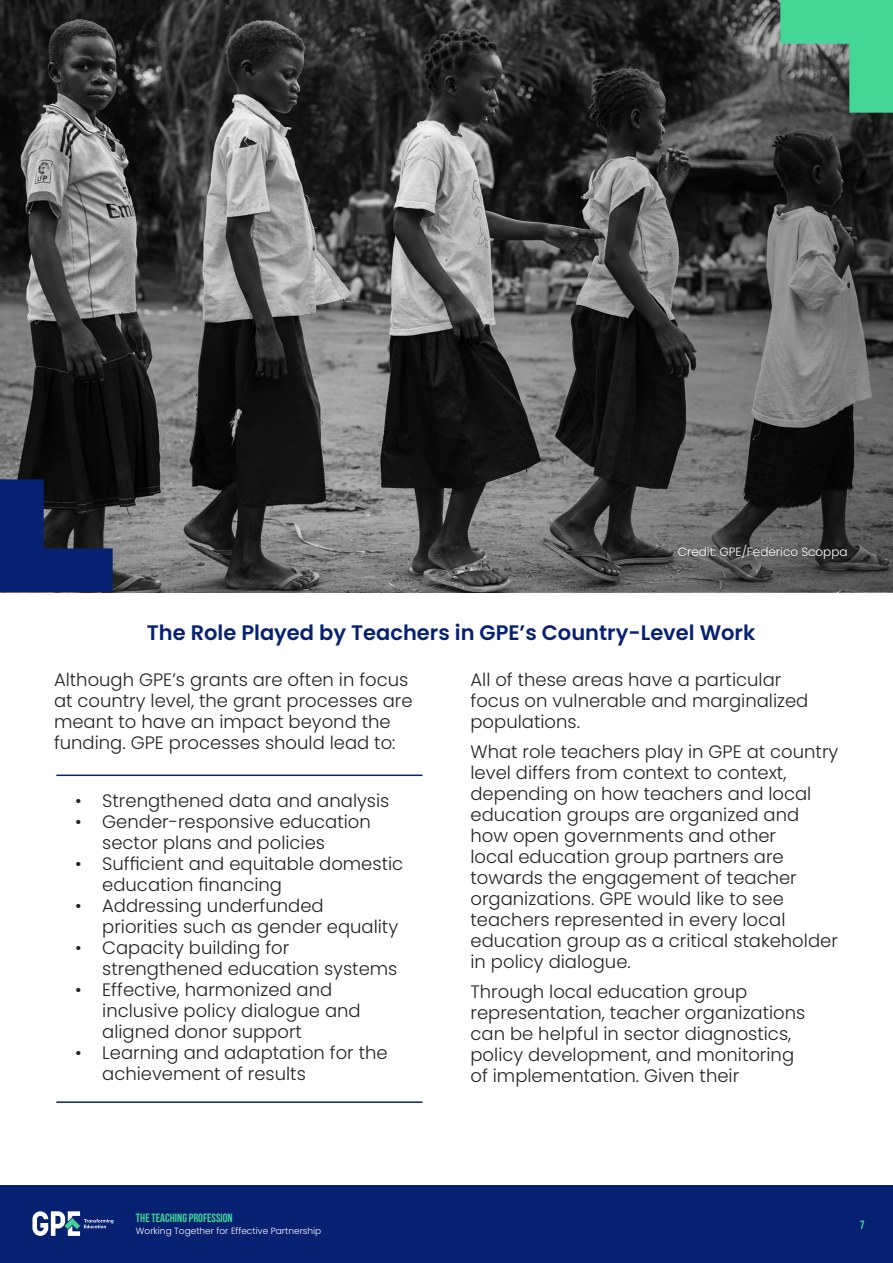
<style>
.page{position:relative;width:893px;height:1263px;background:#fff}
.page>*{position:absolute;margin:0;border:0;box-sizing:border-box;transform-origin:0 0}
.t1{font:600 21px "Poppins";color:#062172}
.t2{font:300 18px/21px "Poppins";color:#232323}
.t3{font:700 12px "Bebas Neue";color:#42d696}
.t4{font:300 12px "Poppins";color:#fff}
.t5{font:300 9px "Poppins";color:#fff}
</style>
<div class="page">
<svg style="left:0;top:0;width:430px;height:592px;background:#4e4e4e"></svg>
<svg style="left:430px;top:0;width:463px;height:592px;background:#474747"></svg>
<svg style="left:0;top:479px;width:113px;height:113px;background:#102053"></svg>
<svg style="left:780px;top:0;width:113px;height:113px;background:#4aa57e"></svg>
<hr style="left:56px;top:774px;width:366px;height:2px;background:#062172">
<hr style="left:56px;top:1101px;width:366px;height:2px;background:#062172">
<div style="left:0;top:1185px;width:893px;height:78px;background:#062172"></div>
<svg style="left:32px;top:1211px;width:81px;height:25px"></svg>
<p class="t4" style="left:678px;top:545px;width:171px">Credit: GPE/Federico Scoppa</p>
<p class="t1" style="left:147px;top:621px;width:610px">The Role Played by Teachers in GPE’s Country-Level Work</p>
<p class="t2" style="left:54px;top:669px;width:360px">Although GPE’s grants are often in focus at country level, the grant processes are meant to have an impact beyond the funding. GPE processes should lead to:</p>
<p class="t2" style="left:75px;top:790px;width:316px">• Strengthened data and analysis</p>
<p class="t2" style="left:102px;top:811px;width:270px;text-indent:-27px">• Gender-responsive education sector plans and policies</p>
<p class="t2" style="left:102px;top:853px;width:302px;text-indent:-27px">• Sufficient and equitable domestic education financing</p>
<p class="t2" style="left:102px;top:895px;width:297px;text-indent:-27px">• Addressing underfunded priorities such as gender equality</p>
<p class="t2" style="left:102px;top:937px;width:297px;text-indent:-27px">• Capacity building for strengthened education systems</p>
<p class="t2" style="left:102px;top:979px;width:260px;text-indent:-27px">• Effective, harmonized and inclusive policy dialogue and aligned donor support</p>
<p class="t2" style="left:102px;top:1042px;width:287px;text-indent:-27px">• Learning and adaptation for the achievement of results</p>
<p class="t2" style="left:470px;top:669px;width:339px">All of these areas have a particular focus on vulnerable and marginalized populations.</p>
<p class="t2" style="left:470px;top:741px;width:369px">What role teachers play in GPE at country level differs from context to context, depending on how teachers and local education groups are organized and how open governments and other<br>local education group partners are towards the engagement of teacher organizations. GPE would like to see teachers represented in every local education group as a critical stakeholder in policy dialogue.</p>
<p class="t2" style="left:470px;top:981px;width:336px">Through local education group representation, teacher organizations can be helpful in sector diagnostics, policy development, and monitoring of implementation. Given their</p>
<p class="t3" style="left:136px;top:1211px;width:98px">THE TEACHING PROFESSION</p>
<p class="t5" style="left:136px;top:1225px;width:187px">Working Together for Effective Partnership</p>
<p class="t3" style="left:136px;top:1211px;width:137px">GLOBAL PARTNE SHIP FOR EDUCATION</p>
<p class="t5" style="left:174px;top:1225px;width:62px">together for e</p>
<p class="t5" style="left:270px;top:1225px;width:8px">p</p>
<p class="t3" style="left:860px;top:1211px;width:6px">7</p>
<p class="t3" style="left:860px;top:1218px;width:6px">7</p>
</div>
